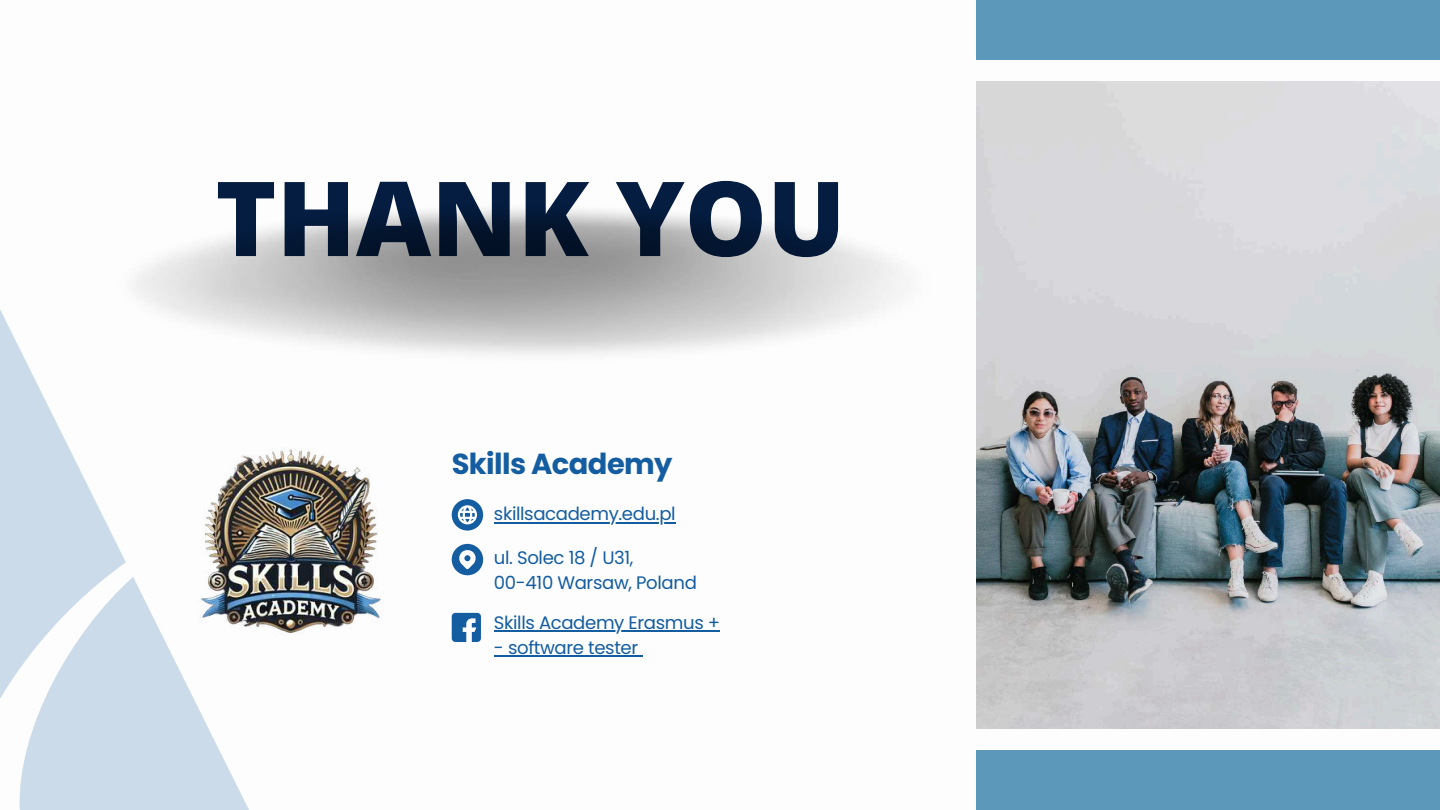
<style>
.page{position:relative;width:1440px;height:810px;background:#fff}
.page>*{position:absolute;margin:0;border:0;box-sizing:border-box;transform-origin:0 0}
.t1{font:800 103.6px "Open Sans";color:#051d40}
.t2{font:700 28.9px "Poppins";letter-spacing:-.02em;color:#145da0}
.t3{font:18.1px/24.8px "Poppins";letter-spacing:-.02em;color:#145da0}
</style>
<div class="page">
<svg style="left:452px;top:499px;width:31px;height:32px"></svg>
<svg style="left:452px;top:544px;width:31px;height:31px"></svg>
<img style="left:976px;top:81px;width:464px;height:648px">
<div style="left:976px;top:0;width:464px;height:60px;background:#5b98ba"></div>
<div style="left:976px;top:750px;width:464px;height:60px;background:#5b98ba"></div>
<svg style="left:0;top:309px;width:249px;height:501px"></svg>
<svg style="left:452px;top:613px;width:29px;height:29px"></svg>
<hr style="left:494px;top:522px;width:181px;height:1px;background:#145da0">
<img style="left:184px;top:442px;width:200px;height:206px">
<hr style="left:494px;top:630px;width:226px;height:2px;background:#145da0">
<hr style="left:494px;top:655px;width:144px;height:2px;background:#145da0">
<h1 class="t1" style="left:215px;top:145px;width:632px">THANK YOU</h1>
<h2 class="t2" style="left:452px;top:443px;width:222px">Skills Academy</h2>
<p class="t3" style="left:494px;top:502px;width:183px">skillsacademy.edu.pl</p>
<p class="t3" style="left:494px;top:546px;width:204px">ul. Solec 18 / U31,<br>00-410 Warsaw, Poland</p>
<p class="t3" style="left:494px;top:610px;width:228px">Skills Academy Erasmus +</p>
<p class="t3" style="left:494px;top:635px;width:146px">- software tester</p>
</div>
